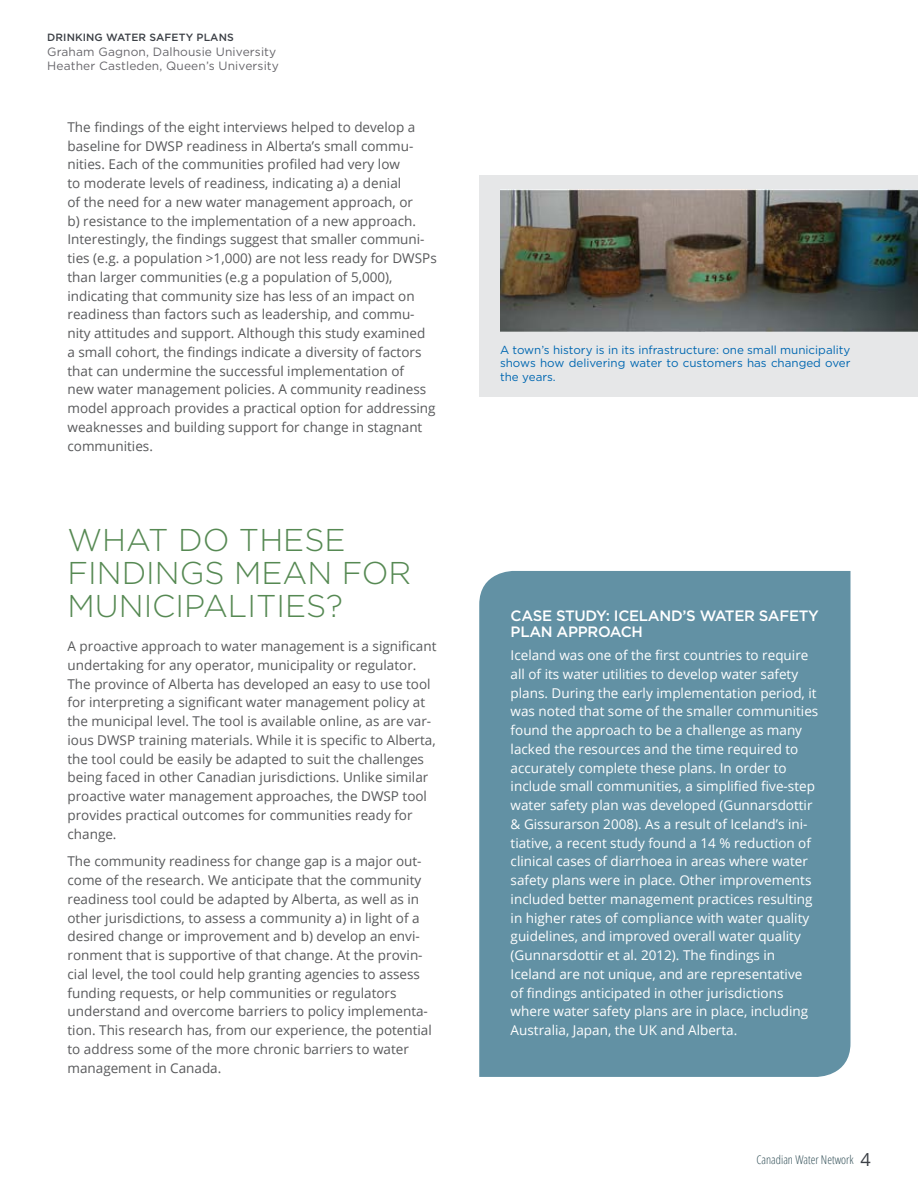
<style>
.page{position:relative;width:918px;height:1188px;background:#fff}
.page>*{position:absolute;margin:0;border:0;box-sizing:border-box;transform-origin:0 0}
.t1{font:300 31.5px/33px "Gotham";color:#568953}
.t2{font:500 15px/16.5px "Gotham";letter-spacing:-.02em;color:#fff}
.t3{font:13.5px/18.8px "Open Sans";color:#58595b}
.t4{font:13.5px/18.8px "Open Sans";color:#fff}
.t5{font:12px/13.5px "Gotham";letter-spacing:.01em;color:#67666b}
.t6{font:300 condensed 12px "Open Sans";color:#345159}
.t7{font:11.7px/13.5px "Gotham";color:#0067b1;text-align:justify}
.t8{font:500 10.5px "Gotham";letter-spacing:.01em;color:#3c4046}
.s1{font-weight:400;font-stretch:normal;font-size:18px;color:#3c4046}
</style>
<div class="page">
<div style="left:479px;top:571px;width:371px;height:506px;background:#6291a4"></div>
<div style="left:479px;top:175px;width:439px;height:222px;background:#e6e7e8"></div>
<img style="left:500px;top:189px;width:418px;height:142px">
<p class="t8" style="left:47px;top:30px;width:188px">DRINKING WATER SAFETY PLANS</p>
<p class="t5" style="left:47px;top:45px;width:233px">Graham Gagnon, Dalhousie University<br>Heather Castleden, Queen’s University</p>
<p class="t3" style="left:67px;top:117px;width:371px">The findings of the eight interviews helped to develop a baseline for DWSP readiness in Alberta’s small commu&shy;nities. Each of the communities profiled had very low<br>to moderate levels of readiness, indicating a) a denial<br>of the need for a new water management approach, or<br>b) resistance to the implementation of a new approach.<br>Interestingly, the findings suggest that smaller communi&shy;ties (e.g. a population &gt;1,000) are not less ready for DWSPs than larger communities (e.g a population of 5,000), indicating that community size has less of an impact on readiness than factors such as leadership, and commu&shy;nity attitudes and support. Although this study examined<br>a small cohort, the findings indicate a diversity of factors that can undermine the successful implementation of<br>new water management policies. A community readiness model approach provides a practical option for addressing weaknesses and building support for change in stagnant communities.</p>
<h1 class="t1" style="left:68px;top:522px;width:345px">WHAT DO THESE<br>FINDINGS MEAN FOR<br>MUNICIPALITIES?</h1>
<p class="t3" style="left:68px;top:637px;width:371px">A proactive approach to water management is a significant undertaking for any operator, municipality or regulator.<br>The province of Alberta has developed an easy to use tool for interpreting a significant water management policy at the municipal level. The tool is available online, as are var&shy;ious DWSP training materials. While it is specific to Alberta, the tool could be easily be adapted to suit the challenges being faced in other Canadian jurisdictions. Unlike similar proactive water management approaches, the DWSP tool provides practical outcomes for communities ready for change.</p>
<p class="t3" style="left:68px;top:852px;width:366px">The community readiness for change gap is a major out&shy;come of the research. We anticipate that the community readiness tool could be adapted by Alberta, as well as in other jurisdictions, to assess a community a) in light of a desired change or improvement and b) develop an envi&shy;ronment that is supportive of that change. At the provin&shy;cial level, the tool could help granting agencies to assess funding requests, or help communities or regulators understand and overcome barriers to policy implementa&shy;tion. This research has, from our experience, the potential to address some of the more chronic barriers to water management in Canada.</p>
<p class="t7" style="left:500px;top:343px;width:352px">A town’s history is in its infrastructure: one small municipality shows how delivering water to customers has changed over the years.</p>
<p class="t2" style="left:511px;top:607px;width:310px">CASE STUDY: ICELAND’S WATER SAFETY<br>PLAN APPROACH</p>
<p class="t4" style="left:511px;top:645px;width:309px">Iceland was one of the first countries to require all of its water utilities to develop water safety plans. During the early implementation period, it was noted that some of the smaller communities found the approach to be a challenge as many lacked the resources and the time required to accurately complete these plans. In order to include small communities, a simplified five-step water safety plan was developed (Gunnarsdottir &amp; Gissurarson 2008). As a result of Iceland’s ini&shy;tiative, a recent study found a 14 % reduction of clinical cases of diarrhoea in areas where water safety plans were in place. Other improvements included better management practices resulting in higher rates of compliance with water quality guidelines, and improved overall water quality (Gunnarsdottir et al. 2012). The findings in Iceland are not unique, and are representative of findings anticipated in other jurisdictions where water safety plans are in place, including Australia, Japan, the UK and Alberta.</p>
<p class="t6" style="left:757px;top:1152px;width:116px">Canadian Water Network <span class="s1">4</span></p>
</div>
